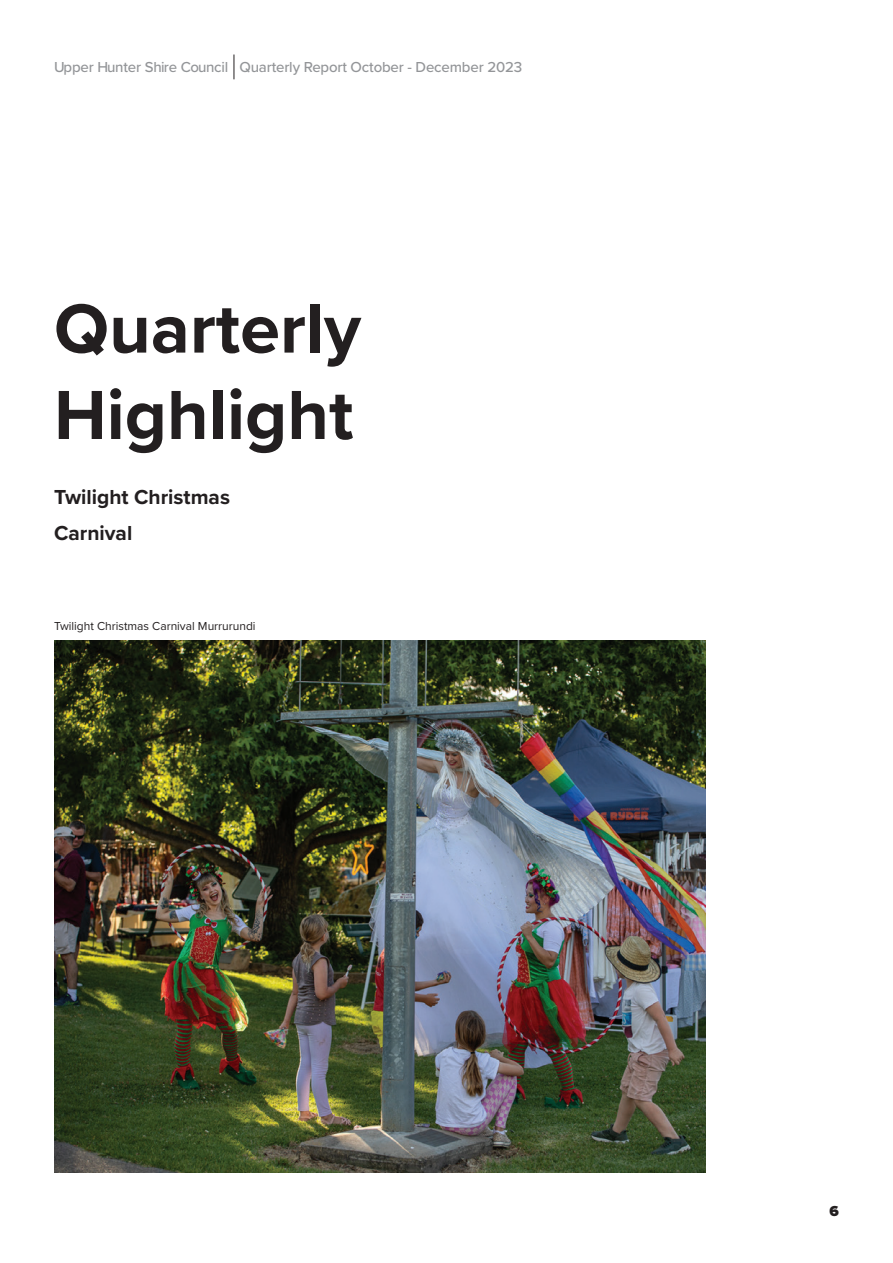
<style>
.page{position:relative;width:893px;height:1263px;background:#fff}
.page>*{position:absolute;margin:0;border:0;box-sizing:border-box;transform-origin:0 0}
.t1{font:700 72px/86.4px "Proxima Nova";color:#231f20}
.t2{font:700 21px/36px "Proxima Nova";color:#231f20}
.t3{font:500 15px "Proxima Nova";letter-spacing:-.01em;color:#939598}
.t4{font:900 15px "Proxima Nova";color:#231f20}
.t5{font:12px "Proxima Nova";color:#231f20}
</style>
<div class="page">
<svg style="left:234px;top:55px;width:1px;height:24px"></svg>
<img style="left:54px;top:640px;width:651px;height:533px">
<p class="t3" style="left:54px;top:56px;width:470px">Upper Hunter Shire Council Quarterly Report October - December 2023</p>
<h1 class="t1" style="left:54px;top:284px;width:309px">Quarterly<br>Highlight</h1>
<h2 class="t2" style="left:54px;top:479px;width:178px">Twilight Christmas<br>Carnival</h2>
<p class="t5" style="left:54px;top:617px;width:203px">Twilight Christmas Carnival Murrurundi</p>
<p class="t4" style="left:830px;top:1199px;width:11px">6</p>
</div>
